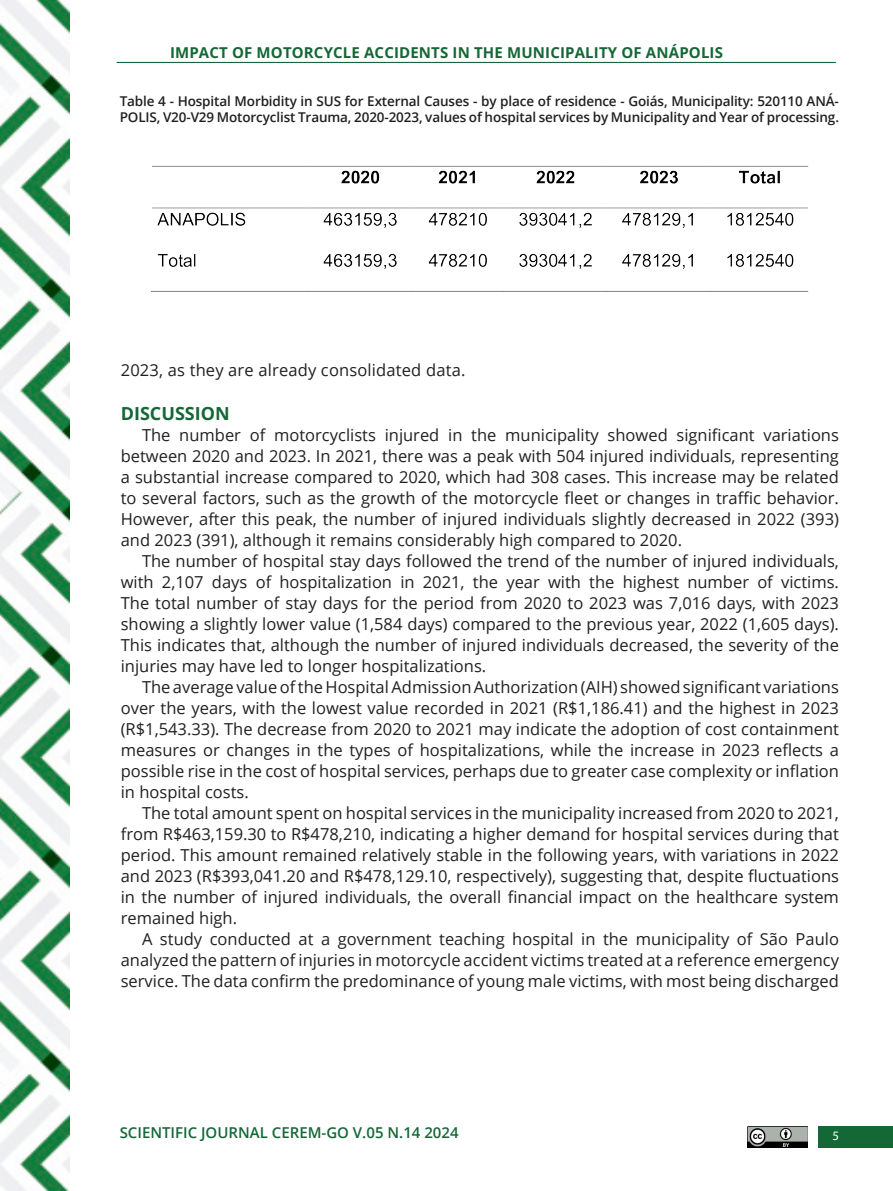
<style>
.page{position:relative;width:893px;height:1191px;background:#fff}
.page>*{position:absolute;margin:0;border:0;box-sizing:border-box;transform-origin:0 0}
.t1{font:700 18px "Open Sans";color:#146838}
.t2{font:18px "Myriad Arabic";color:#fff}
.t3{font:16.5px/21px "Open Sans";color:#231f20;text-align:justify}
.t4{font:700 15px "Open Sans";letter-spacing:.01em;color:#146836}
.t5{font:600 15px "Open Sans";color:#146838}
.t6{font:600 13.5px/16.2px "Open Sans";letter-spacing:-.01em;color:#231f20}
</style>
<div class="page">
<div style="left:818px;top:1126px;width:75px;height:21px;background:#146836"></div>
<img style="left:0;top:0;width:69px;height:1191px">
<img style="left:747px;top:1126px;width:60px;height:21px">
<hr style="left:117px;top:62px;width:719px;height:1px;background:#146836">
<img style="left:151px;top:165px;width:658px;height:127px">
<p class="t4" style="left:170px;top:42px;width:554px">IMPACT OF MOTORCYCLE ACCIDENTS IN THE MUNICIPALITY OF ANÁPOLIS</p>
<p class="t6" style="left:120px;top:93px;width:721px">Table 4 - Hospital Morbidity in SUS for External Causes - by place of residence - Goiás, Municipality: 520110 ANÁ-<br>POLIS, V20-V29 Motorcyclist Trauma, 2020-2023, values of hospital services by Municipality and Year of processing.</p>
<p class="t3" style="left:121px;top:359px;width:346px">2023, as they are already consolidated data.</p>
<p class="t1" style="left:121px;top:400px;width:111px">DISCUSSION</p>
<p class="t3" style="left:121px;top:424px;width:720px;text-indent:21px">The number of motorcyclists injured in the municipality showed significant variations between 2020 and 2023. In 2021, there was a peak with 504 injured individuals, representing a substantial increase compared to 2020, which had 308 cases. This increase may be related to several factors, such as the growth of the motorcycle fleet or changes in traffic behavior.<br>However, after this peak, the number of injured individuals slightly decreased in 2022 (393) and 2023 (391), although it remains considerably high compared to 2020.</p>
<p class="t3" style="left:121px;top:550px;width:720px;text-indent:21px">The number of hospital stay days followed the trend of the number of injured individuals, with 2,107 days of hospitalization in 2021, the year with the highest number of victims.<br>The total number of stay days for the period from 2020 to 2023 was 7,016 days, with 2023 showing a slightly lower value (1,584 days) compared to the previous year, 2022 (1,605 days).<br>This indicates that, although the number of injured individuals decreased, the severity of the injuries may have led to longer hospitalizations.</p>
<p class="t3" style="left:121px;top:676px;width:720px;text-indent:21px">The average value of the Hospital Admission Authorization (AIH) showed significant variations over the years, with the lowest value recorded in 2021 (R$1,186.41) and the highest in 2023 (R$1,543.33). The decrease from 2020 to 2021 may indicate the adoption of cost containment measures or changes in the types of hospitalizations, while the increase in 2023 reflects a possible rise in the cost of hospital services, perhaps due to greater case complexity or inflation in hospital costs.</p>
<p class="t3" style="left:121px;top:802px;width:720px;text-indent:21px">The total amount spent on hospital services in the municipality increased from 2020 to 2021, from R$463,159.30 to R$478,210, indicating a higher demand for hospital services during that period. This amount remained relatively stable in the following years, with variations in 2022 and 2023 (R$393,041.20 and R$478,129.10, respectively), suggesting that, despite fluctuations in the number of injured individuals, the overall financial impact on the healthcare system remained high.</p>
<p class="t3" style="left:121px;top:928px;width:720px;text-indent:21px">A study conducted at a government teaching hospital in the municipality of São Paulo analyzed the pattern of injuries in motorcycle accident victims treated at a reference emergency service. The data confirm the predominance of young male victims, with most being discharged</p>
<p class="t5" style="left:120px;top:1122px;width:340px">SCIENTIFIC JOURNAL CEREM-GO V.05 N.14 2024</p>
<p class="t2" style="left:832px;top:1123px;width:8px">5</p>
</div>
